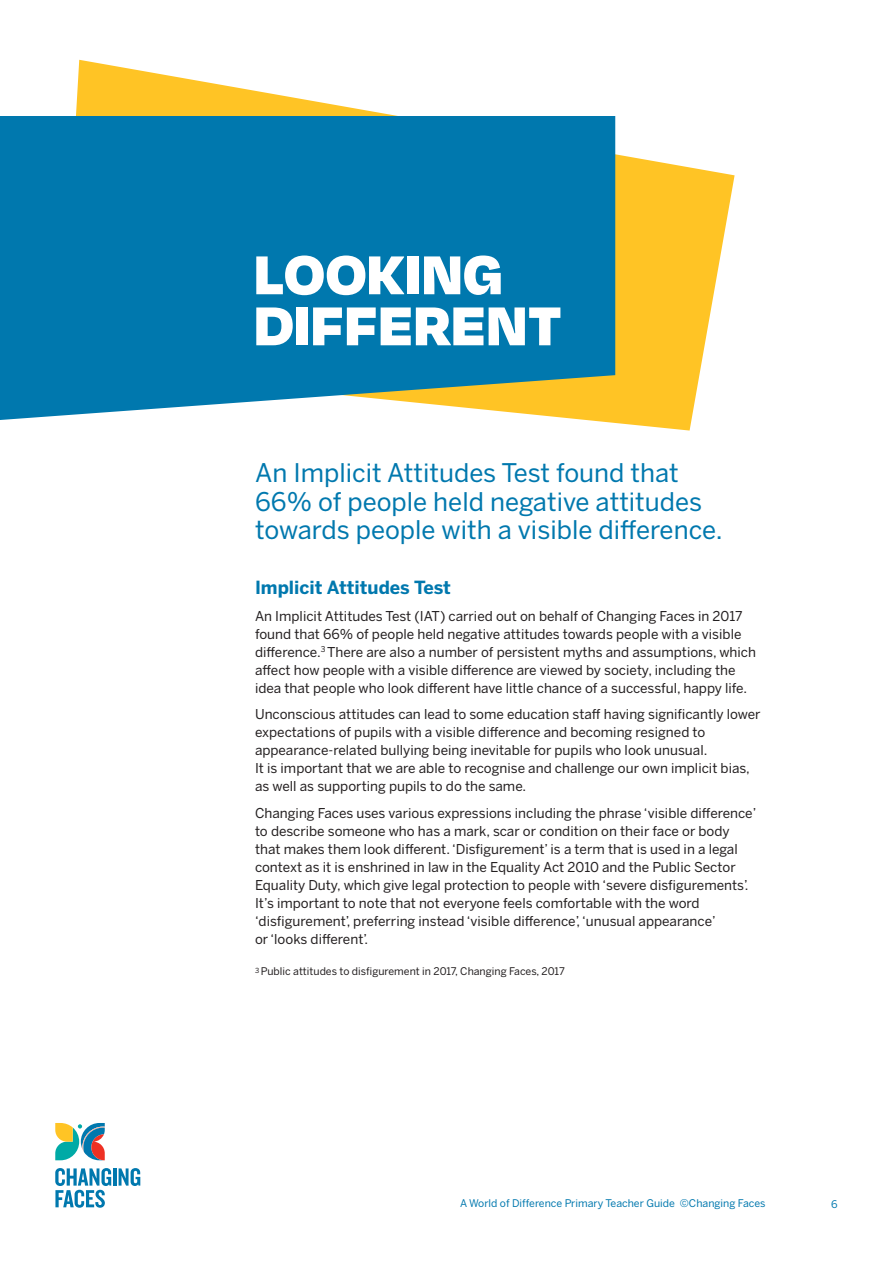
<style>
.page{position:relative;width:893px;height:1263px;background:#fff}
.page>*{position:absolute;margin:0;border:0;box-sizing:border-box;transform-origin:0 0}
.t1{font:900 63px/51px "Degular";color:#fff}
.t2{font:25.5px/28.5px "Benton Sans";color:#0078ae}
.t3{font:700 18px "Benton Sans";color:#0078ae}
.t4{font:13.5px/18px "Benton Sans";color:#231f20}
.t5{font:10.5px "Benton Sans";color:#231f20}
.t6{font:10.5px "Benton Sans";color:#0078ae}
</style>
<div class="page">
<hr style="left:113px;top:1168px;width:3px;height:17px;background:#0078ae">
<svg style="left:119px;top:1168px;width:21px;height:18px"></svg>
<svg style="left:55px;top:1168px;width:56px;height:40px"></svg>
<svg style="left:55px;top:1123px;width:50px;height:38px"></svg>
<svg style="left:76px;top:60px;width:659px;height:371px"></svg>
<svg style="left:0;top:116px;width:615px;height:304px;background:#127fac"></svg>
<h1 class="t1" style="left:254px;top:245px;width:309px">LOOKING<br>DIFFERENT</h1>
<h2 class="t2" style="left:255px;top:458px;width:469px">An Implicit Attitudes Test found that<br>66% of people held negative attitudes towards people with a visible difference.</h2>
<h3 class="t3" style="left:255px;top:577px;width:197px">Implicit Attitudes Test</h3>
<p class="t4" style="left:255px;top:607px;width:503px">An Implicit Attitudes Test (IAT) carried out on behalf of Changing Faces in 2017 found that 66% of people held negative attitudes towards people with a visible difference.<sup>3</sup> There are also a number of persistent myths and assumptions, which affect how people with a visible difference are viewed by society, including the idea that people who look different have little chance of a successful, happy life.</p>
<p class="t4" style="left:255px;top:705px;width:507px">Unconscious attitudes can lead to some education staff having significantly lower expectations of pupils with a visible difference and becoming resigned to appearance-related bullying being inevitable for pupils who look unusual.<br>It is important that we are able to recognise and challenge our own implicit bias, as well as supporting pupils to do the same.</p>
<p class="t4" style="left:255px;top:804px;width:503px">Changing Faces uses various expressions including the phrase ‘visible difference’ to describe someone who has a mark, scar or condition on their face or body that makes them look different. ‘Disfigurement’ is a term that is used in a legal context as it is enshrined in law in the Equality Act 2010 and the Public Sector Equality Duty, which give legal protection to people with ‘severe disfigurements’.<br>It’s important to note that not everyone feels comfortable with the word ‘disfigurement’, preferring instead ‘visible difference’, ‘unusual appearance’<br>or ‘looks different’.</p>
<p class="t5" style="left:255px;top:965px;width:311px"><sup>3</sup> Public attitudes to disfigurement in 2017, Changing Faces, 2017</p>
<p class="t6" style="left:460px;top:1197px;width:307px">A World of Difference Primary Teacher Guide ©Changing Faces</p>
<p class="t6" style="left:831px;top:1198px;width:8px">6</p>
</div>
